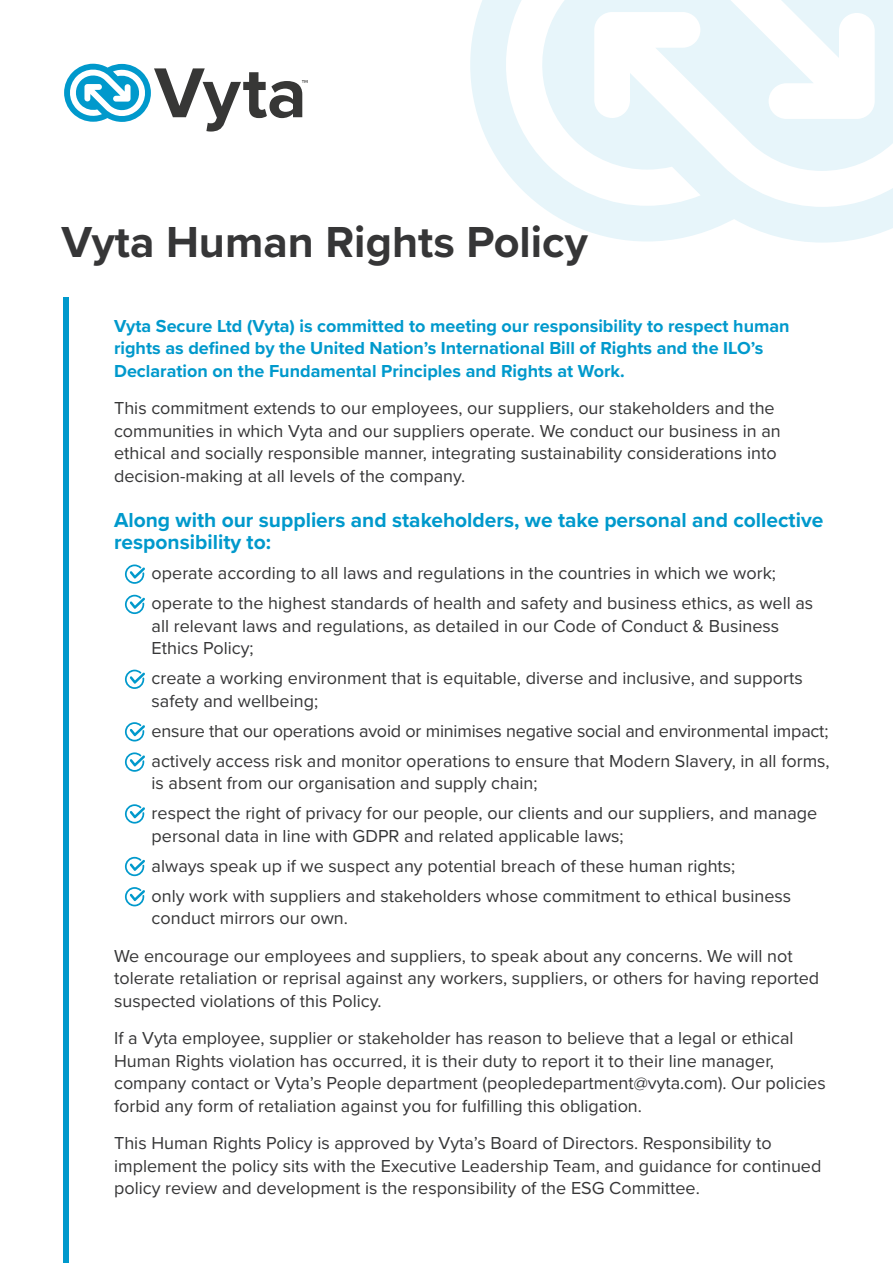
<style>
.page{position:relative;width:893px;height:1263px;background:#fff}
.page>*{position:absolute;margin:0;border:0;box-sizing:border-box;transform-origin:0 0}
.t1{font:700 45px "Proxima Nova";color:#363637}
.t2{font:700 21px/22.5px "Proxima Nova";color:#09c}
.t3{font:18px/22.5px "Proxima Nova";color:#363637}
.t4{font:700 18px/22.5px "Proxima Nova";color:#09c}
</style>
<div class="page">
<img style="left:470px;top:0;width:423px;height:243px">
<div style="left:63px;top:297px;width:6px;height:966px;background:#09c"></div>
<svg style="left:64px;top:64px;width:243px;height:68px"></svg>
<svg style="left:125px;top:564px;width:20px;height:20px"></svg>
<svg style="left:125px;top:595px;width:20px;height:19px"></svg>
<svg style="left:125px;top:670px;width:20px;height:19px"></svg>
<svg style="left:125px;top:722px;width:20px;height:19px"></svg>
<svg style="left:125px;top:752px;width:20px;height:20px"></svg>
<svg style="left:125px;top:804px;width:20px;height:20px"></svg>
<svg style="left:125px;top:857px;width:20px;height:19px"></svg>
<svg style="left:125px;top:887px;width:20px;height:19px"></svg>
<h1 class="t1" style="left:62px;top:208px;width:528px">Vyta Human Rights Policy</h1>
<p class="t4" style="left:114px;top:314px;width:677px">Vyta Secure Ltd (Vyta) is committed to meeting our responsibility to respect human rights as defined by the United Nation’s International Bill of Rights and the ILO’s<br>Declaration on the Fundamental Principles and Rights at Work.</p>
<p class="t3" style="left:114px;top:396px;width:668px">This commitment extends to our employees, our suppliers, our stakeholders and the communities in which Vyta and our suppliers operate. We conduct our business in an ethical and socially responsible manner, integrating sustainability considerations into decision-making at all levels of the company.</p>
<p class="t2" style="left:114px;top:508px;width:711px">Along with our suppliers and stakeholders, we take personal and collective responsibility to:</p>
<p class="t3" style="left:152px;top:557px;width:663px;line-height:30px">operate according to all laws and regulations in the countries in which we work; operate to the highest standards of health and safety and business ethics, as well as</p>
<p class="t3" style="left:152px;top:614px;width:629px">all relevant laws and regulations, as detailed in our Code of Conduct &amp; Business<br>Ethics Policy;</p>
<p class="t3" style="left:152px;top:666px;width:653px">create a working environment that is equitable, diverse and inclusive, and supports safety and wellbeing;</p>
<p class="t3" style="left:152px;top:715px;width:679px;line-height:30px">ensure that our operations avoid or minimises negative social and environmental impact; actively access risk and monitor operations to ensure that Modern Slavery, in all forms,</p>
<p class="t3" style="left:152px;top:767px;width:667px;line-height:30px">is absent from our organisation and supply chain;<br>respect the right of privacy for our people, our clients and our suppliers, and manage</p>
<p class="t3" style="left:152px;top:820px;width:641px;line-height:30px">personal data in line with GDPR and related applicable laws;<br>always speak up if we suspect any potential breach of these human rights;<br>only work with suppliers and stakeholders whose commitment to ethical business</p>
<p class="t3" style="left:114px;top:899px;width:680px;line-height:37.5px;text-indent:37px">conduct mirrors our own.<br>We encourage our employees and suppliers, to speak about any concerns. We will not</p>
<p class="t3" style="left:114px;top:966px;width:707px">tolerate retaliation or reprisal against any workers, suppliers, or others for having reported suspected violations of this Policy.</p>
<p class="t3" style="left:114px;top:1026px;width:713px">If a Vyta employee, supplier or stakeholder has reason to believe that a legal or ethical Human Rights violation has occurred, it is their duty to report it to their line manager, company contact or Vyta’s People department (peopledepartment@vyta.com). Our policies forbid any form of retaliation against you for fulfilling this obligation.</p>
<p class="t3" style="left:114px;top:1131px;width:709px">This Human Rights Policy is approved by Vyta’s Board of Directors. Responsibility to implement the policy sits with the Executive Leadership Team, and guidance for continued policy review and development is the responsibility of the ESG Committee.</p>
</div>
